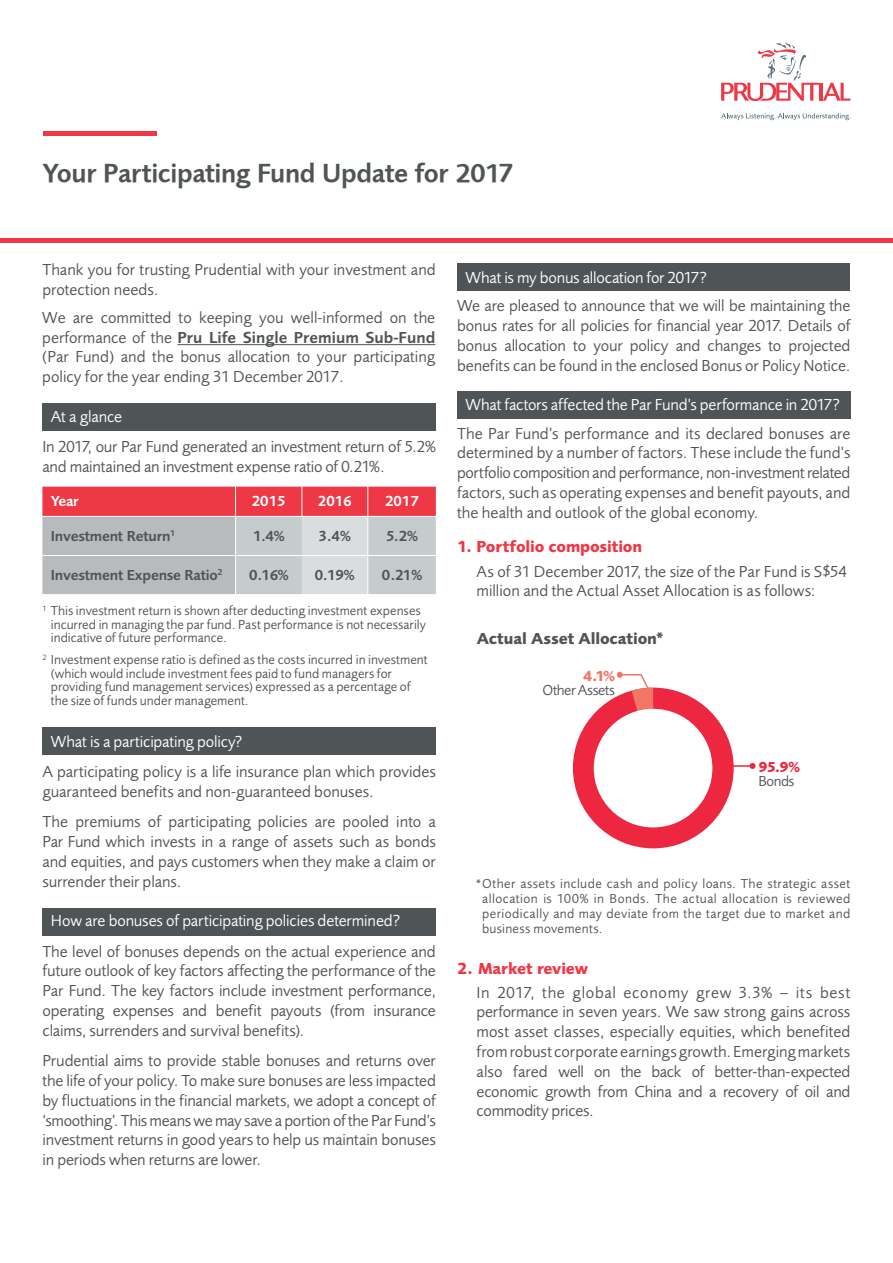
<style>
.page{position:relative;width:893px;height:1263px;background:#fff}
.page>*{position:absolute;margin:0;border:0;box-sizing:border-box;transform-origin:0 0}
.t1{font:600 27px "Pru Sans Normal";letter-spacing:-.015em;color:#4f5457}
.t2{font:16.5px/19.8px "Pru Sans";letter-spacing:-.005em;color:#4f5457;text-align:justify}
.t3{font:16.5px/19.8px "Pru Sans";color:#505457;text-align:justify}
.t4{font:16.5px "Pru Sans";letter-spacing:-.01em;color:#fff}
.t5{font:700 16.5px "Pru Sans";letter-spacing:-.01em;color:#ee3846}
.t6{font:700 16.5px "Pru Sans";letter-spacing:-.01em;color:#4f5457}
.t7{font:600 15px "Pru Sans";letter-spacing:-.015em;color:#4f5457}
.t8{font:600 15px "Pru Sans";letter-spacing:-.015em;color:#fff}
.t9{font:15px "Pru Sans";letter-spacing:-.035em;color:#4f5457}
.t10{font:700 15px "Pru Sans";color:#ed273f}
.t11{font:700 15px "Pru Sans";color:#f27566}
.t12{font:13.5px/13.5px "Pru Sans";color:#4f5457}
.s1{font-weight:600}
.s2{font-size:12.75px}
</style>
<div class="page">
<div style="left:43px;top:131px;width:114px;height:5px;background:#ee3846"></div>
<svg style="left:721px;top:43px;width:129px;height:58px"></svg>
<svg style="left:721px;top:113px;width:129px;height:7px"></svg>
<hr style="left:0;top:239px;width:893px;height:4px;background:#ee3846">
<div style="left:457px;top:391px;width:393px;height:28px;background:#4f5457"></div>
<div style="left:42px;top:403px;width:394px;height:28px;background:#4f5457"></div>
<div style="left:42px;top:727px;width:394px;height:28px;background:#4f5457"></div>
<div style="left:42px;top:908px;width:394px;height:27px;background:#4f5457"></div>
<div style="left:457px;top:263px;width:393px;height:28px;background:#4f5457"></div>
<svg style="left:42px;top:487px;width:394px;height:107px;background:#ce9fa4"></svg>
<hr style="left:42px;top:516px;width:194px;height:1px;background:#fff">
<hr style="left:42px;top:555px;width:194px;height:1px;background:#fff">
<hr style="left:235px;top:517px;width:1px;height:38px;background:#fff">
<hr style="left:235px;top:556px;width:1px;height:38px;background:#fff">
<hr style="left:236px;top:516px;width:66px;height:1px;background:#fff">
<hr style="left:236px;top:555px;width:66px;height:1px;background:#fff">
<hr style="left:302px;top:516px;width:66px;height:1px;background:#fff">
<hr style="left:302px;top:555px;width:66px;height:1px;background:#fff">
<hr style="left:367px;top:517px;width:1px;height:38px;background:#fff">
<hr style="left:367px;top:556px;width:1px;height:38px;background:#fff">
<hr style="left:368px;top:516px;width:68px;height:1px;background:#fff">
<hr style="left:368px;top:555px;width:68px;height:1px;background:#fff">
<div style="left:573px;top:688px;width:161px;height:160px;background:#ed273f;border-radius:50%"></div>
<div style="left:594px;top:709px;width:118px;height:118px;background:#fff;border-radius:50%"></div>
<svg style="left:617px;top:672px;width:36px;height:49px"></svg>
<hr style="left:728px;top:765px;width:24px;height:2px;background:#ed273f">
<svg style="left:749px;top:763px;width:6px;height:6px"></svg>
<hr style="left:178px;top:344px;width:257px;height:1px;background:#505457">
<h1 class="t1" style="left:43px;top:157px;width:473px">Your Participating Fund Update for 2017</h1>
<p class="t2" style="left:42px;top:259px;width:395px">Thank you for trusting Prudential with your investment and protection needs.</p>
<p class="t3" style="left:42px;top:307px;width:395px">We are committed to keeping you well-informed on the performance of the <span class="s1">Pru Life Single Premium Sub-Fund </span>(Par Fund) and the bonus allocation to your participating policy for the year ending 31 December 2017.</p>
<p class="t4" style="left:51px;top:407px;width:73px">At a glance</p>
<p class="t2" style="left:42px;top:437px;width:395px">In 2017, our Par Fund generated an investment return of 5.2% and maintained an investment expense ratio of 0.21%.</p>
<p class="t8" style="left:51px;top:492px;width:30px">Year</p>
<p class="t8" style="left:252px;top:492px;width:35px">2015</p>
<p class="t8" style="left:318px;top:492px;width:35px">2016</p>
<p class="t8" style="left:385px;top:492px;width:35px">2017</p>
<p class="t7" style="left:51px;top:527px;width:126px">Investment Return<sup>1</sup></p>
<p class="t7" style="left:253px;top:527px;width:33px">1.4%</p>
<p class="t7" style="left:318px;top:527px;width:34px">3.4%</p>
<p class="t7" style="left:386px;top:527px;width:33px">5.2%</p>
<p class="t7" style="left:51px;top:566px;width:173px">Investment Expense Ratio<sup>2</sup></p>
<p class="t7" style="left:249px;top:566px;width:41px">0.16%</p>
<p class="t7" style="left:315px;top:566px;width:41px">0.19%</p>
<p class="t7" style="left:382px;top:566px;width:42px">0.21%</p>
<p class="t12" style="left:51px;top:604px;width:377px;text-indent:-9px"><sup>1</sup> This investment return is shown after deducting investment expenses incurred in managing the par fund. Past performance is not necessarily indicative of future performance.</p>
<p class="t12" style="left:51px;top:653px;width:378px;text-indent:-8px"><sup>2</sup> Investment expense ratio is defined as the costs incurred in investment (which would include investment fees paid to fund managers for providing fund management services) expressed as a percentage of the size of funds under management.</p>
<p class="t4" style="left:51px;top:731px;width:193px">What is a participating policy?</p>
<p class="t2" style="left:42px;top:761px;width:395px">A participating policy is a life insurance plan which provides guaranteed benefits and non-guaranteed bonuses.</p>
<p class="t2" style="left:42px;top:812px;width:395px">The premiums of participating policies are pooled into a Par Fund which invests in a range of assets such as bonds and equities, and pays customers when they make a claim or surrender their plans.</p>
<p class="t4" style="left:51px;top:911px;width:351px">How are bonuses of participating policies determined?</p>
<p class="t2" style="left:42px;top:941px;width:395px">The level of bonuses depends on the actual experience and future outlook of key factors affecting the performance of the Par Fund. The key factors include investment performance, operating expenses and benefit payouts (from insurance claims, surrenders and survival benefits).</p>
<p class="t2" style="left:42px;top:1051px;width:395px">Prudential aims to provide stable bonuses and returns over the life of your policy. To make sure bonuses are less impacted by fluctuations in the financial markets, we adopt a concept of ‘smoothing’. This means we may save a portion ofthe Par Fund’s investment returns in good years to help us maintain bonuses in periods when returns are lower.</p>
<p class="t4" style="left:466px;top:268px;width:243px">What is my bonus allocation for 2017?</p>
<p class="t2" style="left:457px;top:296px;width:395px">We are pleased to announce that we will be maintaining the bonus rates for all policies for financial year 2017. Details of bonus allocation to your policy and changes to projected benefits can be found in the enclosed Bonus or Policy Notice.</p>
<p class="t4" style="left:466px;top:395px;width:376px">What factors affected the Par Fund’s performance in 2017?</p>
<p class="t2" style="left:457px;top:423px;width:395px">The Par Fund’s performance and its declared bonuses are determined by a number of factors. These include the fund’s portfolio composition and performance, non-investment related factors, such as operating expenses and benefit payouts, and the health and outlook of the global economy.</p>
<p class="t5" style="left:457px;top:537px;width:187px">1. Portfolio composition</p>
<p class="t2" style="left:477px;top:561px;width:372px">As of 31 December 2017, the size of the Par Fund is S$54 million and the Actual Asset Allocation is as follows:</p>
<p class="t6" style="left:477px;top:629px;width:188px">Actual Asset Allocation*</p>
<p class="t11" style="left:583px;top:667px;width:33px">4.1%</p>
<p class="t9" style="left:542px;top:681px;width:74px">Other Assets</p>
<p class="t10" style="left:758px;top:758px;width:43px">95.9%</p>
<p class="t9" style="left:758px;top:772px;width:37px">Bonds</p>
<p class="t12" style="left:482px;top:876px;width:370px;line-height:15px;text-align:justify;text-indent:-6px"><span class="s2">*</span>Other assets include cash and policy loans. The strategic asset allocation is 100% in Bonds. The actual allocation is reviewed periodically and may deviate from the target due to market and business movements.</p>
<p class="t5" style="left:457px;top:958px;width:132px">2. Market review</p>
<p class="t2" style="left:477px;top:982px;width:375px">In 2017, the global economy grew 3.3% – its best performance in seven years. We saw strong gains across most asset classes, especially equities, which benefited fromrobust corporate earningsgrowth.Emergingmarkets also fared well on the back of better-than-expected economic growth from China and a recovery of oil and commodity prices.</p>
</div>
